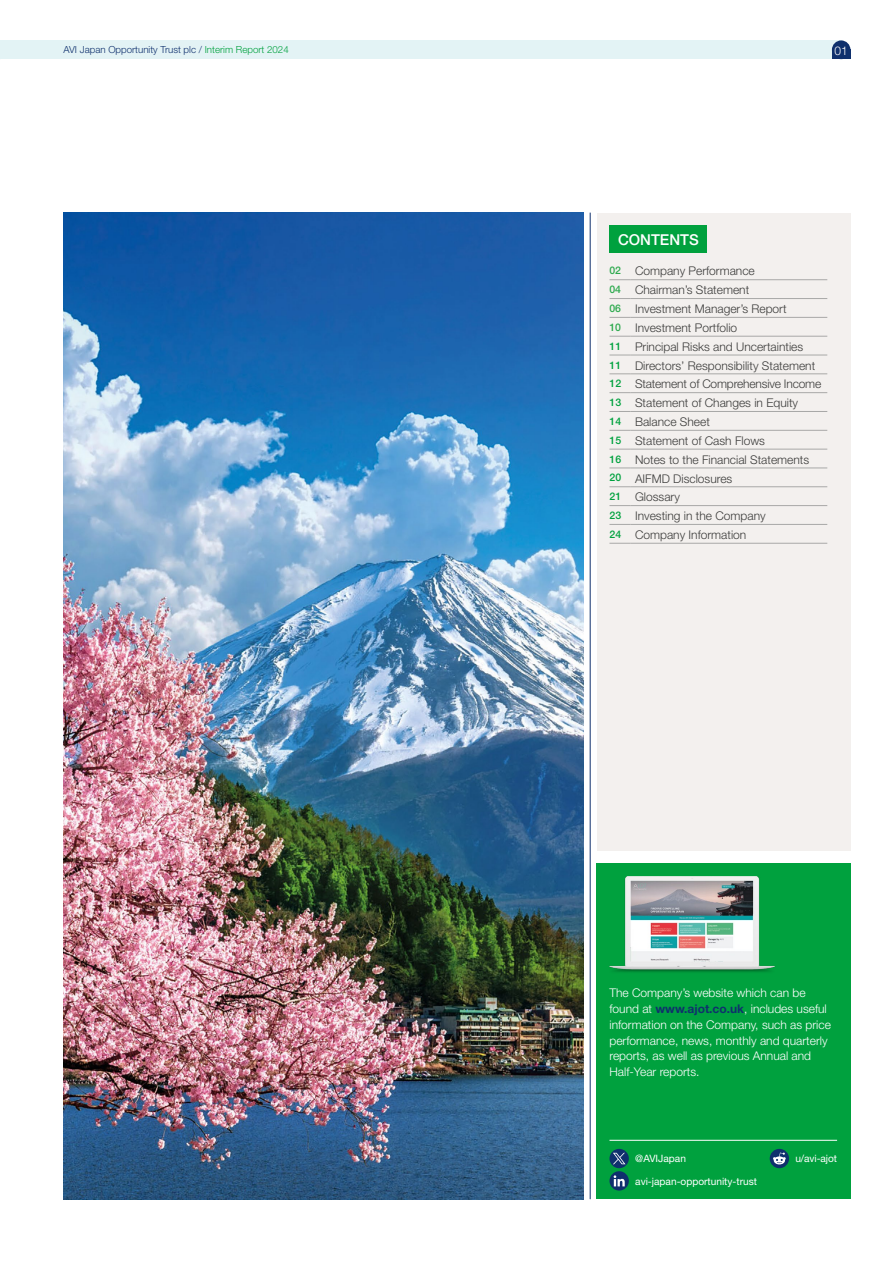
<style>
.page{position:relative;width:893px;height:1263px;background:#fff}
.page>*{position:absolute;margin:0;border:0;box-sizing:border-box;transform-origin:0 0}
.t1{font:500 15px "Helvetica Neue LT Std";color:#fff}
.t2{font:300 12px/18.8px "Helvetica Neue LT Std";color:#3c3c3b}
.t3{font:300 12px/15.8px "Helvetica Neue LT Std";color:#fff}
.t4{font:10.2px "Helvetica Neue LT Std";color:#fff}
.t5{font:300 9.75px "Helvetica Neue LT Std";color:#0f306d}
.s1{color:#00a13e}
.s2{font-weight:500;font-size:10.5px;color:#2ca94d}
.s3{font-weight:500;font-size:10.5px;color:#00a13e}
.s4{font-weight:700;color:#0f306d}
</style>
<div class="page">
<img style="left:64px;top:213px;width:520px;height:986px">
<hr style="left:590px;top:213px;width:1px;height:986px;background:#0f306d">
<div style="left:0;top:40px;width:841px;height:19px;background:#e3f3f5"></div>
<div style="left:832px;top:50px;width:18px;height:9px;background:#0f306d"></div>
<div style="left:832px;top:40px;width:18px;height:19px;background:#0f306d;border-radius:50%"></div>
<div style="left:597px;top:213px;width:253px;height:637px;background:#f3f0ee"></div>
<div style="left:609px;top:225px;width:98px;height:28px;background:#00a13e"></div>
<svg style="left:609px;top:279px;width:22px;height:1px"></svg>
<hr style="left:631px;top:279px;width:196px;height:1px;background:#a8a8a7">
<svg style="left:609px;top:298px;width:22px;height:1px"></svg>
<hr style="left:631px;top:298px;width:196px;height:1px;background:#a8a8a7">
<svg style="left:609px;top:317px;width:22px;height:1px"></svg>
<hr style="left:631px;top:317px;width:196px;height:1px;background:#a8a8a7">
<svg style="left:609px;top:336px;width:22px;height:1px"></svg>
<hr style="left:631px;top:336px;width:196px;height:1px;background:#a8a8a7">
<svg style="left:609px;top:355px;width:22px;height:1px"></svg>
<hr style="left:631px;top:355px;width:196px;height:1px;background:#a8a8a7">
<svg style="left:609px;top:374px;width:22px;height:1px"></svg>
<hr style="left:631px;top:374px;width:196px;height:1px;background:#a8a8a7">
<svg style="left:609px;top:392px;width:22px;height:1px"></svg>
<hr style="left:631px;top:392px;width:196px;height:1px;background:#a8a8a7">
<svg style="left:609px;top:411px;width:22px;height:1px"></svg>
<hr style="left:631px;top:411px;width:196px;height:1px;background:#a8a8a7">
<svg style="left:609px;top:430px;width:22px;height:1px"></svg>
<hr style="left:631px;top:430px;width:196px;height:1px;background:#a8a8a7">
<svg style="left:609px;top:449px;width:22px;height:1px"></svg>
<hr style="left:631px;top:449px;width:196px;height:1px;background:#a8a8a7">
<svg style="left:609px;top:468px;width:22px;height:1px"></svg>
<hr style="left:631px;top:468px;width:196px;height:1px;background:#a8a8a7">
<svg style="left:609px;top:486px;width:22px;height:1px"></svg>
<hr style="left:631px;top:486px;width:196px;height:1px;background:#a8a8a7">
<svg style="left:609px;top:505px;width:22px;height:1px"></svg>
<hr style="left:631px;top:505px;width:196px;height:1px;background:#a8a8a7">
<svg style="left:609px;top:524px;width:22px;height:1px"></svg>
<hr style="left:631px;top:524px;width:196px;height:1px;background:#a8a8a7">
<svg style="left:609px;top:543px;width:22px;height:1px"></svg>
<hr style="left:631px;top:543px;width:196px;height:1px;background:#a8a8a7">
<div style="left:597px;top:863px;width:254px;height:336px;background:#00a13e"></div>
<img style="left:609px;top:876px;width:166px;height:96px">
<svg style="left:609px;top:1171px;width:20px;height:19px"></svg>
<svg style="left:614px;top:1175px;width:11px;height:11px"></svg>
<svg style="left:770px;top:1149px;width:19px;height:19px"></svg>
<svg style="left:773px;top:1152px;width:13px;height:12px"></svg>
<svg style="left:609px;top:1149px;width:20px;height:19px"></svg>
<svg style="left:613px;top:1153px;width:12px;height:11px"></svg>
<hr style="left:609px;top:1140px;width:228px;height:1px;background:#fff">
<p class="t5" style="left:63px;top:44px;width:227px">AVI Japan Opportunity Trust plc / <span class="s1">Interim Report 2024</span></p>
<p class="t3" style="left:834px;top:42px;width:15px">01</p>
<p class="t1" style="left:618px;top:230px;width:82px">CONTENTS</p>
<p class="t2" style="left:609px;top:262px;width:213px"><span class="s2">02</span> Company Performance<br><span class="s2">04</span> Chairman’s Statement<br><span class="s2">06</span> Investment Manager’s Report<br><span class="s2">10</span> Investment Portfolio<br><span class="s3">11</span> Principal Risks and Uncertainties<br><span class="s3">11</span> Directors’ Responsibility Statement<br><span class="s3">12</span> Statement of Comprehensive Income<br><span class="s3">13</span> Statement of Changes in Equity<br><span class="s3">14</span> Balance Sheet<br><span class="s3">15</span> Statement of Cash Flows<br><span class="s3">16</span> Notes to the Financial Statements<br><span class="s3">20</span> AIFMD Disclosures<br><span class="s3">21</span> Glossary<br><span class="s3">23</span> Investing in the Company<br><span class="s3">24</span> Company Information</p>
<p class="t3" style="left:609px;top:985px;width:223px">The Company’s website which can be found at <span class="s4">www.ajot.co.uk</span>, includes useful information on the Company, such as price performance, news, monthly and quarterly reports, as well as previous Annual and Half-Year reports.</p>
<p class="t4" style="left:635px;top:1152px;width:52px">@AVIJapan</p>
<p class="t4" style="left:795px;top:1152px;width:43px">u/avi-ajot</p>
<p class="t4" style="left:635px;top:1175px;width:123px">avi-japan-opportunity-trust</p>
</div>
